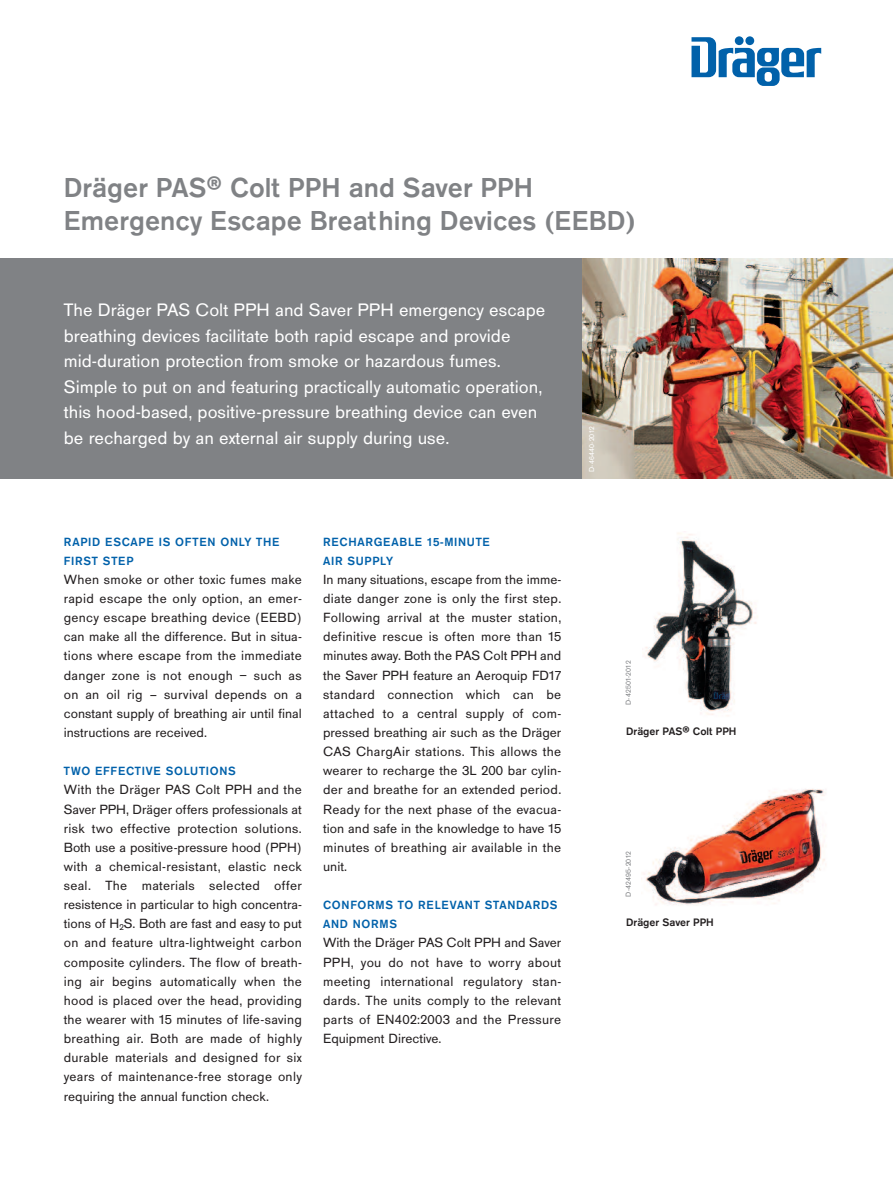
<style>
.page{position:relative;width:893px;height:1191px;background:#fff}
.page>*{position:absolute;margin:0;border:0;box-sizing:border-box;transform-origin:0 0}
.t1{font:700 28.5px/33px "Draeger San";color:#808285}
.t2{font:18.75px/25.5px "Draeger San";color:#fff}
.t3{font:13.8px/19.2px "Draeger San";color:#231f20;text-align:justify}
.t4{font:700 12.3px/19.2px "Draeger San";letter-spacing:.055em;color:#0161aa}
.t5{font:700 11.25px "Draeger San";color:#231f20}
.t6{font:7.5px "Draeger San";letter-spacing:.025em;color:#808285}
.t7{font:7.5px "Draeger San";letter-spacing:.025em;color:#fff}
.s1{font-size:24.15px}
</style>
<div class="page">
<img style="left:645px;top:531px;width:113px;height:185px">
<img style="left:644px;top:789px;width:182px;height:116px">
<div style="left:0;top:258px;width:622px;height:220px;background:#808285"></div>
<svg style="left:691px;top:37px;width:130px;height:49px"></svg>
<img style="left:583px;top:258px;width:310px;height:220px">
<h1 class="t1" style="left:64px;top:170px;width:574px">Dräger PAS<span class="s1">®</span> Colt PPH and Saver PPH<br>Emergency Escape Breathing Devices (EEBD)</h1>
<p class="t2" style="left:64px;top:297px;width:483px">The Dräger PAS Colt PPH and Saver PPH emergency escape breathing devices facilitate both rapid escape and provide mid-duration protection from smoke or hazardous fumes.<br>Simple to put on and featuring practically automatic operation, this hood-based, positive-pressure breathing device can even be recharged by an external air supply during use.</p>
<p class="t4" style="left:64px;top:531px;width:217px">RAPID ESCAPE IS OFTEN ONLY THE<br>FIRST STEP</p>
<p class="t3" style="left:64px;top:569px;width:240px">When smoke or other toxic fumes make rapid escape the only option, an emer&shy;gency escape breathing device (EEBD) can make all the difference. But in situa&shy;tions where escape from the immediate danger zone is not enough − such as on an oil rig – survival depends on a constant supply of breathing air until final instructions are received.</p>
<p class="t4" style="left:64px;top:761px;width:174px">TWO EFFECTIVE SOLUTIONS</p>
<p class="t3" style="left:64px;top:780px;width:240px">With the Dräger PAS Colt PPH and the Saver PPH, Dräger offers professionals at risk two effective protection solutions.<br>Both use a positive-pressure hood (PPH) with a chemical-resistant, elastic neck seal. The materials selected offer resistence in particular to high concentra&shy;tions of H<sub>2</sub>S. Both are fast and easy to put on and feature ultra-lightweight carbon composite cylinders. The flow of breath&shy;ing air begins automatically when the hood is placed over the head, providing the wearer with 15 minutes of life-saving breathing air. Both are made of highly durable materials and designed for six years of maintenance-free storage only requiring the annual function check.</p>
<p class="t4" style="left:323px;top:531px;width:168px">RECHARGEABLE 15-MINUTE<br>AIR SUPPLY</p>
<p class="t3" style="left:323px;top:569px;width:240px">In many situations, escape from the imme&shy;diate danger zone is only the first step.<br>Following arrival at the muster station, definitive rescue is often more than 15 minutes away. Both the PAS Colt PPH and the Saver PPH feature an Aeroquip FD17 standard connection which can be attached to a central supply of com&shy;pressed breathing air such as the Dräger CAS ChargAir stations. This allows the wearer to recharge the 3L 200 bar cylin&shy;der and breathe for an extended period.<br>Ready for the next phase of the evacua&shy;tion and safe in the knowledge to have 15 minutes of breathing air available in the unit.</p>
<p class="t4" style="left:323px;top:895px;width:236px">CONFORMS TO RELEVANT STANDARDS<br>AND NORMS</p>
<p class="t3" style="left:323px;top:933px;width:240px">With the Dräger PAS Colt PPH and Saver PPH, you do not have to worry about meeting international regulatory stan&shy;dards. The units comply to the relevant parts of EN402:2003 and the Pressure Equipment Directive.</p>
<p class="t7" style="left:587px;top:472px;width:47px;rotate:-90deg">D-46440-2012</p>
<p class="t6" style="left:624px;top:705px;width:46px;rotate:-90deg">D-42501-2012</p>
<p class="t5" style="left:626px;top:724px;width:112px">Dräger PAS® Colt PPH</p>
<p class="t6" style="left:624px;top:897px;width:47px;rotate:-90deg">D-42495-2012</p>
<p class="t5" style="left:626px;top:915px;width:89px">Dräger Saver PPH</p>
</div>
